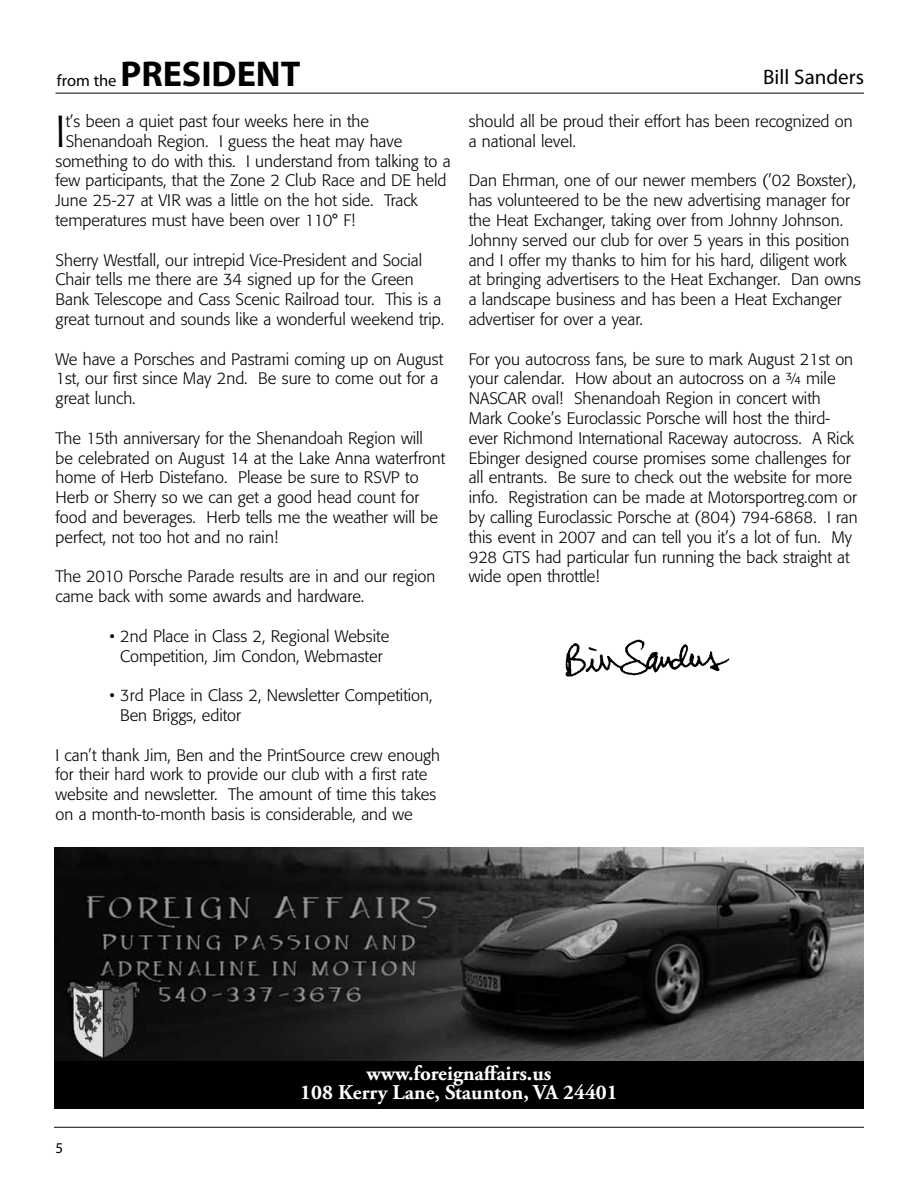
<style>
.page{position:relative;width:918px;height:1188px;background:#fff}
.page>*{position:absolute;margin:0;border:0;box-sizing:border-box;transform-origin:0 0}
.t1{font:300 44.4px "Formata";color:#000}
.t2{font:700 36px "Myriad Pro";color:#000}
.t3{font:700 21px/19.5px "Adobe Garamond Pro";color:#fff;text-align:center}
.t4{font:21px "Myriad Pro";color:#000}
.t5{font:300 16.5px/19.8px "Formata";color:#000}
.t6{font:15px "Myriad Pro";color:#000}
.s1{font-weight:400;font-size:16.5px}
</style>
<div class="page">
<div style="left:54px;top:1054px;width:810px;height:55px;background:#000"></div>
<hr style="left:54px;top:1127px;width:810px;height:1px;background:#000">
<hr style="left:55px;top:93px;width:809px;height:1px;background:#030000">
<img style="left:565px;top:639px;width:165px;height:38px">
<img style="left:54px;top:848px;width:810px;height:213px">
<h2 class="t2" style="left:57px;top:51px;width:244px"><span class="s1">from the</span> PRESIDENT</h2>
<h1 class="t1" style="left:55px;top:105px;width:12px">I</h1>
<p class="t5" style="left:66px;top:111px;width:305px">t’s been a quiet past four weeks here in the</p>
<p class="t5" style="left:66px;top:131px;width:338px">Shenandoah Region. I guess the heat may have</p>
<p class="t5" style="left:55px;top:151px;width:397px">something to do with this. I understand from talking to a</p>
<p class="t5" style="left:55px;top:171px;width:392px">few participants, that the Zone 2 Club Race and DE held</p>
<p class="t5" style="left:55px;top:191px;width:364px">June 25-27 at VIR was a little on the hot side. Track</p>
<p class="t5" style="left:55px;top:210px;width:301px">temperatures must have been over 110° F!</p>
<p class="t5" style="left:55px;top:250px;width:390px">Sherry Westfall, our intrepid Vice-President and Social Chair tells me there are 34 signed up for the Green Bank Telescope and Cass Scenic Railroad tour. This is a great turnout and sounds like a wonderful weekend trip.</p>
<p class="t5" style="left:55px;top:349px;width:389px">We have a Porsches and Pastrami coming up on August<br>1st, our first since May 2nd. Be sure to come out for a great lunch.</p>
<p class="t5" style="left:55px;top:428px;width:391px">The 15th anniversary for the Shenandoah Region will<br>be celebrated on August 14 at the Lake Anna waterfront home of Herb Distefano. Please be sure to RSVP to Herb or Sherry so we can get a good head count for food and beverages. Herb tells me the weather will be perfect, not too hot and no rain!</p>
<p class="t5" style="left:55px;top:567px;width:381px">The 2010 Porsche Parade results are in and our region came back with some awards and hardware.</p>
<p class="t5" style="left:109px;top:626px;width:281px;text-align:center">• 2nd Place in Class 2, Regional Website<br>Competition, Jim Condon, Webmaster</p>
<p class="t5" style="left:120px;top:686px;width:314px;text-indent:-11px">• 3rd Place in Class 2, Newsletter Competition,<br>Ben Briggs, editor</p>
<p class="t5" style="left:56px;top:745px;width:386px">I can’t thank Jim, Ben and the PrintSource crew enough for their hard work to provide our club with a first rate website and newsletter. The amount of time this takes on a month-to-month basis is considerable, and we</p>
<p class="t4" style="left:763px;top:64px;width:102px">Bill Sanders</p>
<p class="t5" style="left:469px;top:111px;width:386px">should all be proud their effort has been recognized on a national level.</p>
<p class="t5" style="left:469px;top:171px;width:394px">Dan Ehrman, one of our newer members (’02 Boxster), has volunteered to be the new advertising manager for the Heat Exchanger, taking over from Johnny Johnson.<br>Johnny served our club for over 5 years in this position and I offer my thanks to him for his hard, diligent work at bringing advertisers to the Heat Exchanger. Dan owns a landscape business and has been a Heat Exchanger advertiser for over a year.</p>
<p class="t5" style="left:469px;top:349px;width:391px">For you autocross fans, be sure to mark August 21st on your calendar. How about an autocross on a ¾ mile NASCAR oval! Shenandoah Region in concert with Mark Cooke’s Euroclassic Porsche will host the third&shy;ever Richmond International Raceway autocross. A Rick Ebinger designed course promises some challenges for all entrants. Be sure to check out the website for more info. Registration can be made at Motorsportreg.com or by calling Euroclassic Porsche at (804) 794-6868. I ran this event in 2007 and can tell you it’s a lot of fun. My 928 GTS had particular fun running the back straight at wide open throttle!</p>
<p class="t6" style="left:55px;top:1139px;width:9px">5</p>
<p class="t3" style="left:300px;top:1064px;width:319px">www.foreignaffairs.us<br>108 Kerry Lane, Staunton, VA 24401</p>
</div>
